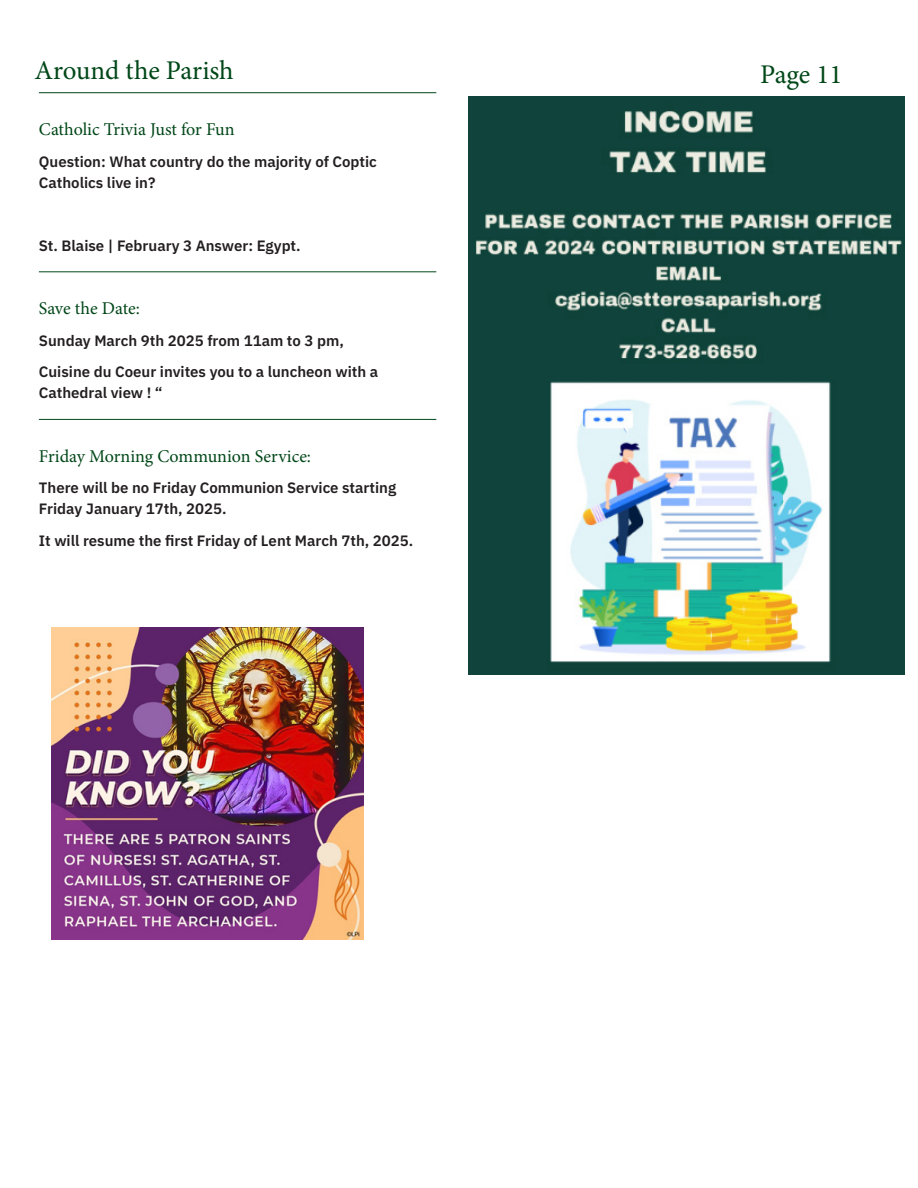
<style>
.page{position:relative;width:918px;height:1188px;background:#fff}
.page>*{position:absolute;margin:0;border:0;box-sizing:border-box;transform-origin:0 0}
.Page_Category{font:27px "Minion Pro";letter-spacing:-.005em;color:#004718}
.Page_Number{font:27px "Minion Pro";letter-spacing:-.005em;color:#004718}
.Header__Line_Above{font:18px "Minion Pro";color:#004718}
.Body_Copy{font:600 15px/21px "IBM Plex Sans";color:#231f20}
</style>
<div class="page">
<hr style="left:39px;top:92px;width:397px;height:1px;background:#004718">
<hr style="left:39px;top:271px;width:397px;height:1px;background:#004718">
<hr style="left:39px;top:419px;width:397px;height:1px;background:#004718">
<img style="left:469px;top:96px;width:435px;height:578px">
<img style="left:51px;top:628px;width:312px;height:311px">
<p class="Page_Category" style="left:35px;top:53px;width:201px">Around the Parish</p>
<p class="Page_Number" style="left:760px;top:57px;width:84px">Page 11</p>
<p class="Header__Line_Above" style="left:39px;top:117px;width:197px">Catholic Trivia Just for Fun</p>
<p class="Body_Copy" style="left:39px;top:150px;width:340px">Question: What country do the majority of Coptic<br>Catholics live in?</p>
<p class="Body_Copy" style="left:39px;top:234px;width:263px">St. Blaise | February 3 Answer: Egypt.</p>
<p class="Header__Line_Above" style="left:39px;top:296px;width:102px">Save the Date:</p>
<p class="Body_Copy" style="left:39px;top:329px;width:306px">Sunday March 9th 2025 from 11am to 3 pm,</p>
<p class="Body_Copy" style="left:39px;top:360px;width:341px">Cuisine du Coeur invites you to a luncheon with a<br>Cathedral view ! “</p>
<p class="Header__Line_Above" style="left:39px;top:444px;width:274px">Friday Morning Communion Service:</p>
<p class="Body_Copy" style="left:39px;top:476px;width:359px">There will be no Friday Communion Service starting<br>Friday January 17th, 2025.</p>
<p class="Body_Copy" style="left:39px;top:529px;width:376px">It will resume the first Friday of Lent March 7th, 2025.</p>
</div>
